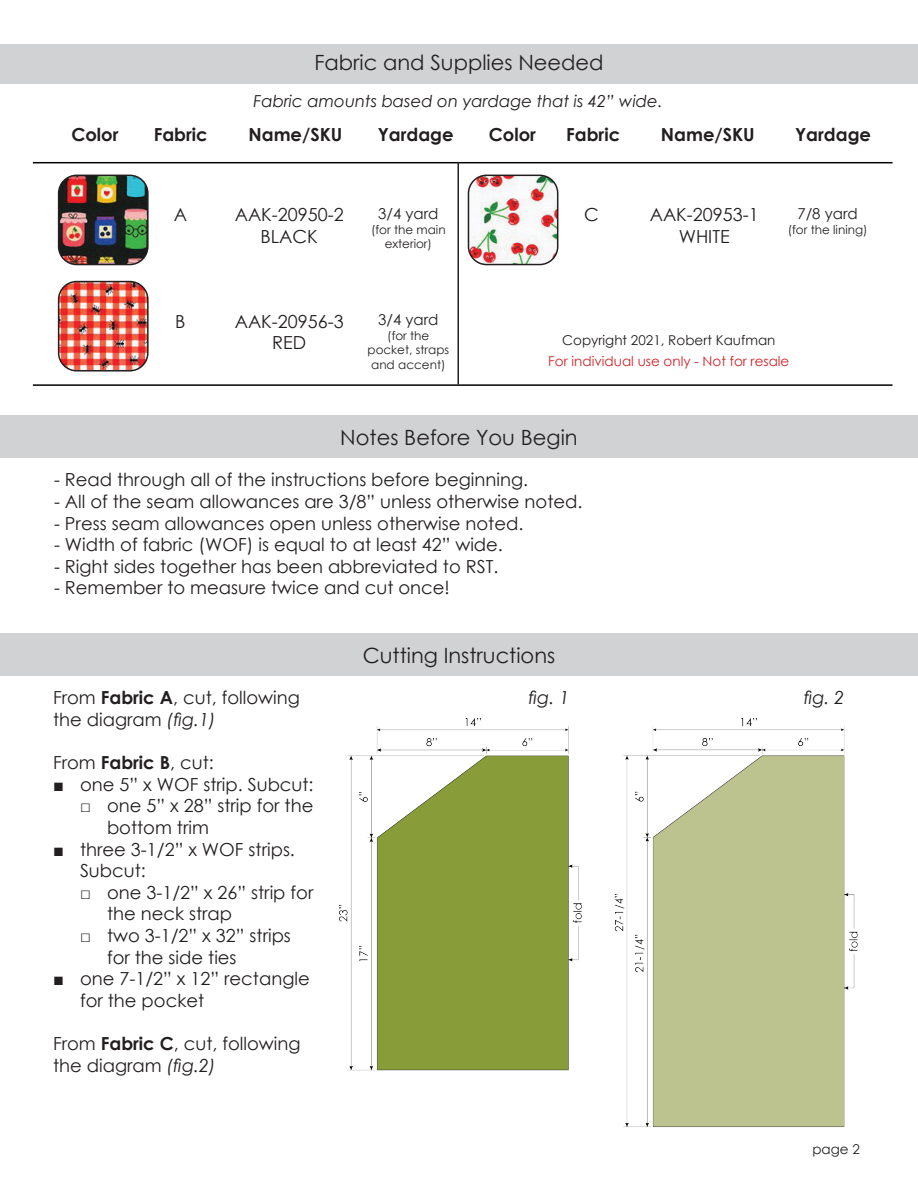
<style>
.page{position:relative;width:918px;height:1188px;background:#fff}
.page>*{position:absolute;margin:0;border:0;box-sizing:border-box;transform-origin:0 0}
.t1{font:21px "Century Gothic";color:#231f20}
.t2{font:18px/21.6px "Century Gothic";color:#231f20}
.t3{font:700 18px "Century Gothic";color:#231f20}
.t4{font:italic 18px "Century Gothic";color:#231f20}
.t5{font:italic 16.5px "Century Gothic";color:#231f20}
.t6{font:15px "Century Gothic";color:#231f20}
.t7{font:13.5px "Century Gothic";color:#d1232a}
.t8{font:13.5px "Century Gothic";color:#231f20}
.t9{font:12px/14.4px "Century Gothic";color:#231f20;text-align:center}
.s1{font-weight:700}
.s2{font-style:italic}
</style>
<div class="page">
<img style="left:468px;top:175px;width:90px;height:90px">
<div style="left:468px;top:175px;width:90px;height:90px;border:2px solid #231f20;border-radius:18px"></div>
<div style="left:0;top:44px;width:918px;height:40px;background:#d1d2d4"></div>
<img style="left:59px;top:282px;width:87px;height:87px">
<div style="left:58px;top:281px;width:91px;height:91px;border:2px solid #231f20;border-radius:18px"></div>
<hr style="left:33px;top:162px;width:860px;height:1px;background:#000">
<hr style="left:33px;top:384px;width:860px;height:2px;background:#000">
<hr style="left:458px;top:162px;width:1px;height:222px;background:#231f20">
<img style="left:59px;top:175px;width:87px;height:90px">
<div style="left:58px;top:175px;width:91px;height:90px;border:2px solid #231f20;border-radius:18px"></div>
<div style="left:0;top:416px;width:918px;height:42px;background:#d1d2d4"></div>
<div style="left:0;top:634px;width:918px;height:42px;background:#d1d2d4"></div>
<img style="left:338px;top:718px;width:244px;height:353px">
<img style="left:614px;top:718px;width:244px;height:409px">
<p class="t1" style="left:314px;top:47px;width:291px">Fabric and Supplies Needed</p>
<p class="t5" style="left:253px;top:90px;width:411px">Fabric amounts based on yardage that is 42” wide.</p>
<p class="t3" style="left:71px;top:121px;width:49px">Color</p>
<p class="t3" style="left:154px;top:121px;width:56px">Fabric</p>
<p class="t3" style="left:248px;top:121px;width:95px">Name/SKU</p>
<p class="t3" style="left:378px;top:121px;width:77px">Yardage</p>
<p class="t3" style="left:489px;top:121px;width:49px">Color</p>
<p class="t3" style="left:566px;top:121px;width:55px">Fabric</p>
<p class="t3" style="left:661px;top:121px;width:95px">Name/SKU</p>
<p class="t3" style="left:795px;top:121px;width:77px">Yardage</p>
<p class="t2" style="left:174px;top:204px;width:15px">A</p>
<p class="t2" style="left:175px;top:310px;width:12px">B</p>
<p class="t6" style="left:378px;top:203px;width:62px">3/4 yard</p>
<p class="t2" style="left:584px;top:204px;width:16px">C</p>
<p class="t9" style="left:371px;top:222px;width:76px">(for the main exterior)</p>
<p class="t2" style="left:235px;top:204px;width:111px;text-align:center">AAK-20950-2<br>BLACK</p>
<p class="t2" style="left:650px;top:204px;width:111px;text-align:center">AAK-20953-1<br>WHITE</p>
<p class="t6" style="left:797px;top:203px;width:62px">7/8 yard</p>
<p class="t9" style="left:788px;top:222px;width:81px">(for the lining)</p>
<p class="t2" style="left:235px;top:310px;width:111px;text-align:center">AAK-20956-3<br>RED</p>
<p class="t6" style="left:378px;top:310px;width:62px">3/4 yard</p>
<p class="t9" style="left:367px;top:328px;width:83px">(for the pocket, straps and accent)</p>
<p class="t8" style="left:562px;top:331px;width:215px">Copyright 2021, Robert Kaufman</p>
<p class="t7" style="left:548px;top:352px;width:243px">For individual use only - Not for resale</p>
<p class="t1" style="left:340px;top:422px;width:239px">Notes Before You Begin</p>
<p class="t2" style="left:54px;top:469px;width:476px">- Read through all of the instructions before beginning.</p>
<p class="t2" style="left:54px;top:491px;width:530px">- All of the seam allowances are 3/8” unless otherwise noted.</p>
<p class="t2" style="left:54px;top:512px;width:471px">- Press seam allowances open unless otherwise noted.</p>
<p class="t2" style="left:54px;top:534px;width:450px">- Width of fabric (WOF) is equal to at least 42” wide.</p>
<p class="t2" style="left:54px;top:555px;width:446px">- Right sides together has been abbreviated to RST.</p>
<p class="t2" style="left:54px;top:577px;width:397px">- Remember to measure twice and cut once!</p>
<p class="t2" style="left:53px;top:687px;width:248px">From <span class="s1">Fabric A</span>, cut, following the diagram <span class="s2">(fig.1)</span></p>
<p class="t2" style="left:53px;top:752px;width:162px">From <span class="s1">Fabric B</span>, cut:</p>
<p class="t2" style="left:53px;top:773px;width:262px">■ one 5” x WOF strip. Subcut:</p>
<p class="t2" style="left:107px;top:795px;width:208px;text-indent:-27px">□ one 5” x 28” strip for the bottom trim</p>
<p class="t2" style="left:80px;top:838px;width:216px;text-indent:-27px">■ three 3-1/2” x WOF strips.<br>Subcut:</p>
<p class="t2" style="left:107px;top:881px;width:208px;text-indent:-27px">□ one 3-1/2” x 26” strip for the neck strap</p>
<p class="t2" style="left:107px;top:924px;width:185px;text-indent:-27px">□ two 3-1/2” x 32” strips for the side ties</p>
<p class="t2" style="left:80px;top:968px;width:231px;text-indent:-27px">■ one 7-1/2” x 12” rectangle for the pocket</p>
<p class="t2" style="left:53px;top:1032px;width:249px">From <span class="s1">Fabric C</span>, cut, following the diagram <span class="s2">(fig.2)</span></p>
<p class="t1" style="left:363px;top:640px;width:194px">Cutting Instructions</p>
<p class="t4" style="left:529px;top:685px;width:42px">fig. 1</p>
<p class="t4" style="left:804px;top:685px;width:42px">fig. 2</p>
<p class="t8" style="left:812px;top:1140px;width:49px">page 2</p>
</div>
